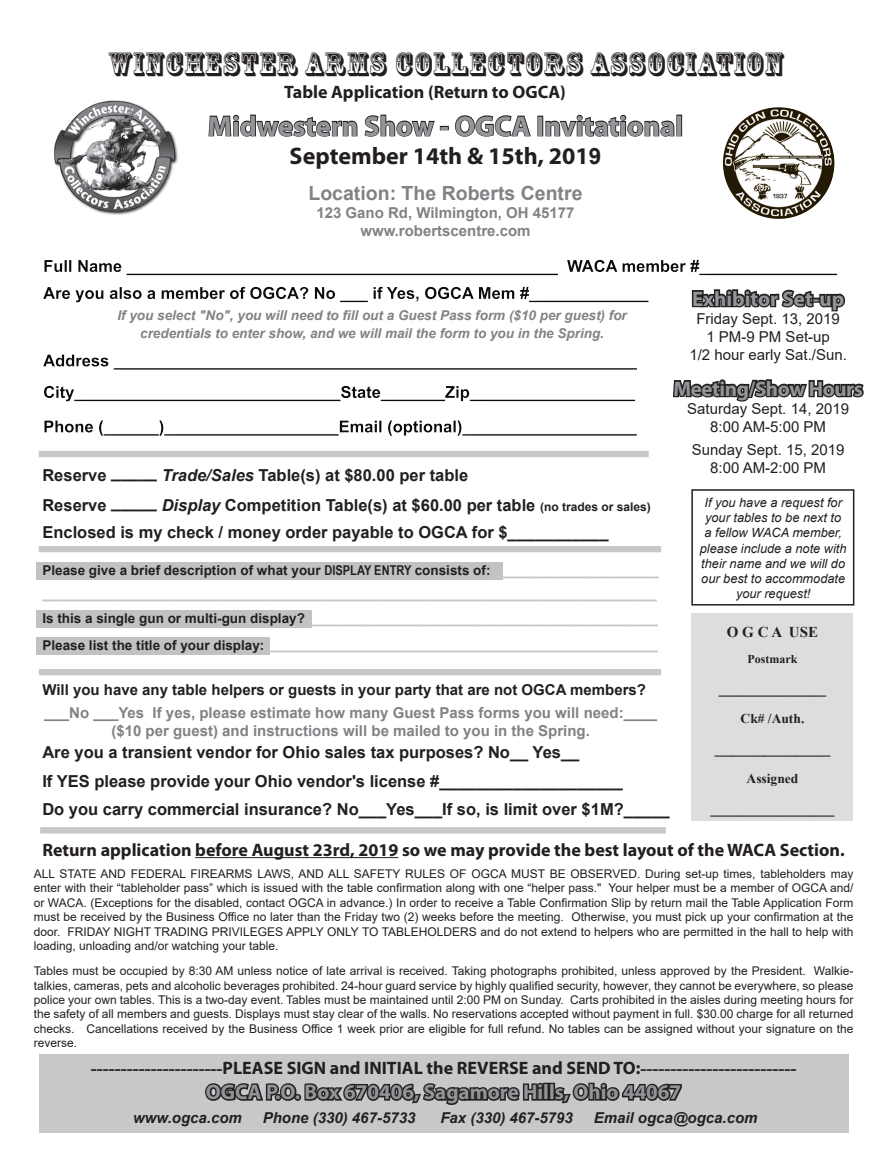
<style>
.page{position:relative;width:891px;height:1161px;background:#fff}
.page>*{position:absolute;margin:0;border:0;box-sizing:border-box;transform-origin:0 0}
.t1{font:31.5px "Rosewood Std";letter-spacing:.04em;color:#231f20}
.t2{font:700 28.5px "Myriad Pro";color:#939598}
.t3{font:700 24px "Myriad Pro";color:#231f20}
.t4{font:700 21px "Myriad Pro";color:#939598}
.t5{font:700 21px "Myriad Pro";letter-spacing:-.02em;color:#939598}
.t6{font:700 19.5px "Arial";color:#808285}
.t7{font:700 18px "Myriad Pro";color:#231f20}
.t8{font:700 18px "Times New Roman";color:#231f20}
.t9{font:700 16.5px/28.5px "Arial";color:#231f20}
.t10{font:700 16.5px/25.5px "Arial";color:#c7c8ca;text-align:justify}
.t11{font:700 16.5px "Times New Roman";color:#231f20}
.t12{font:700 15px/18px "Arial";color:#808285;text-align:center}
.t13{font:15px/18px "Arial";color:#231f20;text-align:center}
.t14{font:700 15px "Arial";color:#231f20}
.t15{font:italic 700 15px "Arial";color:#231f20}
.t16{font:700 15px "Times New Roman";color:#231f20}
.t17{font:italic 700 13.5px/18px "Arial";color:#808285;text-align:center}
.t18{font:700 13.5px "Arial";color:#231f20}
.t19{font:700 13.5px "Times New Roman";color:#231f20}
.t20{font:italic 12.75px/15.3px "Arial";color:#231f20;text-align:center}
.t21{font:12px/14.4px "Arial";color:#231f20;text-align:justify}
.t22{font:700 12px "Times New Roman";color:#231f20}
.s1{font-family:"Arial";font-size:22.5px}
.s2{font-style:italic}
.s3{font-size:12px}
.s4{font-family:"Arial Narrow"}
.s5{font-size:16.5px;color:#c7c8ca}
.s6{font-size:13.5px;color:#231f20}
.s7{font-family:"Myriad Pro"}
</style>
<div class="page">
<div style="left:36px;top:637px;width:233px;height:18px;background:#c1c2c4"></div>
<div style="left:36px;top:610px;width:276px;height:18px;background:#c1c2c4"></div>
<div style="left:36px;top:562px;width:467px;height:17px;background:#c1c2c4"></div>
<div style="left:39px;top:1054px;width:809px;height:78px;background:#c7c8ca"></div>
<img style="left:54px;top:100px;width:124px;height:109px">
<svg style="left:208px;top:114px;width:323px;height:23px"></svg>
<div style="left:537px;top:116px;width:6px;height:20px;border:2px solid #231f20"></div>
<svg style="left:545px;top:115px;width:130px;height:22px"></svg>
<div style="left:676px;top:115px;width:6px;height:21px;border:2px solid #231f20"></div>
<img style="left:743px;top:107px;width:37px;height:14px">
<div style="left:692px;top:613px;width:162px;height:208px;background:#dcdddf"></div>
<svg style="left:204px;top:1083px;width:335px;height:50px"></svg>
<div style="left:537px;top:1087px;width:7px;height:14px;border:3px solid #231f20"></div>
<div style="left:537px;top:1083px;width:7px;height:6px;border:3px solid #231f20;border-radius:50%"></div>
<div style="left:543px;top:1083px;width:6px;height:18px;border:3px solid #231f20"></div>
<div style="left:549px;top:1083px;width:6px;height:18px;border:3px solid #231f20"></div>
<svg style="left:552px;top:1082px;width:130px;height:22px"></svg>
<div style="left:40px;top:827px;width:626px;height:7px;background:#c7c8ca"></div>
<div style="left:43px;top:451px;width:606px;height:6px;background:#c7c8ca"></div>
<div style="left:32px;top:209px;width:838px;height:230px;background:#231f20;opacity:.75"></div>
<div style="left:39px;top:546px;width:622px;height:6px;background:#c7c8ca"></div>
<div style="left:39px;top:669px;width:622px;height:6px;background:#c7c8ca"></div>
<hr style="left:195px;top:857px;width:203px;height:1px;background:#231f20">
<div style="left:691px;top:489px;width:163px;height:117px;border:2px solid #231f20"></div>
<h1 class="t1" style="left:108px;top:46px;width:677px">WINCHESTER ARMS COLLECTORS ASSOCIATION</h1>
<h2 class="t2" style="left:208px;top:107px;width:477px">Midwestern Show - OGCA Invitational</h2>
<h3 class="t3" style="left:290px;top:141px;width:313px">September 14th &amp; 15th, 201<span class="s1">9</span></h3>
<h3 class="t7" style="left:284px;top:80px;width:283px">Table Application (Return to OGCA)</h3>
<h3 class="t6" style="left:308px;top:179px;width:276px">Location: The Roberts Centre</h3>
<p class="t12" style="left:316px;top:204px;width:260px">123 Gano Rd, Wilmington, OH 45177 www.robertscentre.com</p>
<h3 class="t4" style="left:692px;top:285px;width:154px">Exhibitor Set-up</h3>
<p class="t13" style="left:689px;top:309px;width:159px">Friday Sept. 13, 2019<br>1 PM-9 PM Set-up<br>1/2 hour early Sat./Sun.</p>
<h3 class="t5" style="left:673px;top:375px;width:191px">Meeting/Show Hours</h3>
<p class="t13" style="left:687px;top:399px;width:163px">Saturday Sept. 14, 2019<br>8:00 AM-5:00 PM</p>
<p class="t13" style="left:692px;top:441px;width:154px">Sunday Sept. 15, 2019<br>8:00 AM-2:00 PM</p>
<p class="t17" style="left:117px;top:307px;width:511px">If you select "No", you will need to fill out a Guest Pass form ($10 per guest) for credentials to enter show, and we will mail the form to you in the Spring.</p>
<h3 class="t9" style="left:42px;top:460px;width:610px;line-height:30px">Reserve _____ <span class="s2">Trade/Sales</span> Table(s) at $80.00 per table<br>Reserve _____ <span class="s2">Display</span> Competition Table(s) at $60.00 per table <span class="s3">(no trades or sales)</span></h3>
<h3 class="t9" style="left:42px;top:518px;width:568px">Enclosed is my check / money order payable to OGCA for $___________</h3>
<p class="t18" style="left:42px;top:561px;width:618px">Please give a brief description of what your <span class="s4">DISPLAY ENTRY</span> consists of: <span class="s5">__________________</span></p>
<p class="t10" style="left:42px;top:579px;width:617px">___________________________________________________________________ <span class="s6">Is this a single gun or multi-gun display?</span> ______________________________________ <sub>Please</sub> <sub>list</sub> <sub>the</sub> <sub>title</sub> <sub>of</sub> <sub>your</sub> <sub>display:</sub> __________________________________________</p>
<p class="t14" style="left:42px;top:679px;width:605px">Will you have any table helpers or guests in your party that are not OGCA members?</p>
<p class="t20" style="left:700px;top:495px;width:148px">If you have a request for your tables to be next to<br>a fellow WACA member, please include a note with their name and we will do our best to accommodate your request!</p>
<p class="t16" style="left:727px;top:621px;width:93px">O G C A USE</p>
<p class="t22" style="left:748px;top:650px;width:51px">Postmark</p>
<h3 class="t11" style="left:719px;top:675px;width:109px">_____________</h3>
<p class="t19" style="left:741px;top:708px;width:65px">Ck# /Auth.</p>
<h3 class="t11" style="left:715px;top:735px;width:117px">______________</h3>
<p class="t19" style="left:747px;top:768px;width:53px">Assigned</p>
<h3 class="t11" style="left:711px;top:795px;width:125px">_______________</h3>
<p class="t12" style="left:44px;top:704px;width:614px">___No ___Yes If yes, please estimate how many Guest Pass forms you will need:____ ($10 per guest) and instructions will be mailed to you in the Spring.</p>
<h3 class="t9" style="left:42px;top:738px;width:629px">Are you a transient vendor for Ohio sales tax purposes? No__ Yes__<br>If YES please provide your Ohio vendor's license #____________________<br>Do you carry commercial insurance? No___Yes___If so, is limit over $1M?_____</h3>
<h3 class="t7" style="left:42px;top:838px;width:804px">Return application before August 23rd, 2019 so we may provide the best layout of the WACA Section.</h3>
<p class="t21" style="left:34px;top:867px;width:821px">ALL STATE AND FEDERAL FIREARMS LAWS, AND ALL SAFETY RULES OF OGCA MUST BE OBSERVED. During set-up times, tableholders may enter with their “tableholder pass” which is issued with the table confirmation along with one “helper pass." Your helper must be a member of OGCA and/ or WACA. (Exceptions for the disabled, contact OGCA in advance.) In order to receive a Table Confirmation Slip by return mail the Table Application Form must be received by the Business Office no later than the Friday two (2) weeks before the meeting. Otherwise, you must pick up your confirmation at the door. FRIDAY NIGHT TRADING PRIVILEGES APPLY ONLY TO TABLEHOLDERS and do not extend to helpers who are permitted in the hall to help with loading, unloading and/or watching your table.</p>
<p class="t21" style="left:34px;top:964px;width:821px">Tables must be occupied by 8:30 AM unless notice of late arrival is received. Taking photographs prohibited, unless approved by the President. Walkie&shy;talkies, cameras, pets and alcoholic beverages prohibited. 24-hour guard service by highly qualified security, however, they cannot be everywhere, so please police your own tables. This is a two-day event. Tables must be maintained until 2:00 PM on Sunday. Carts prohibited in the aisles during meeting hours for the safety of all members and guests. Displays must stay clear of the walls. No reservations accepted without payment in full. $30.00 charge for all returned checks. Cancellations received by the Business Office 1 week prior are eligible for full refund. No tables can be assigned without your signature on the reverse.</p>
<h3 class="t8" style="left:91px;top:1055px;width:707px">----------------------<span class="s7">PLEASE SIGN and INITIAL the REVERSE and SEND TO:</span>--------------------------</h3>
<h3 class="t4" style="left:206px;top:1078px;width:477px">OGCA P.O. Box 670406, Sagamore Hills, Ohio 44067</h3>
<p class="t15" style="left:133px;top:1107px;width:110px">www.ogca.com</p>
<p class="t15" style="left:263px;top:1107px;width:154px">Phone (330) 467-5733</p>
<p class="t15" style="left:440px;top:1107px;width:134px">Fax (330) 467-5793</p>
<p class="t15" style="left:594px;top:1107px;width:165px">Email ogca@ogca.com</p>
</div>
